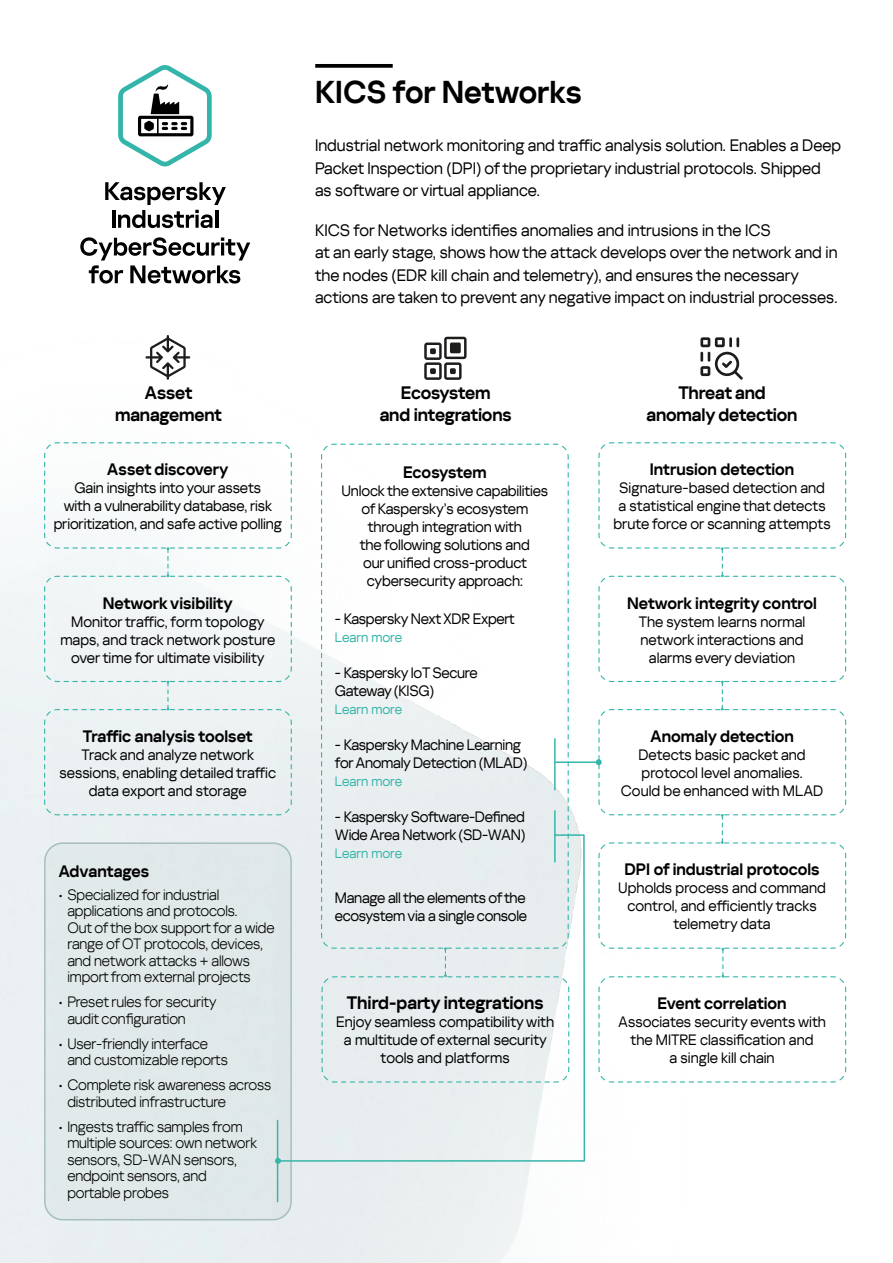
<style>
.page{position:relative;width:893px;height:1263px;background:#fff}
.page>*{position:absolute;margin:0;border:0;box-sizing:border-box;transform-origin:0 0}
.t1{font:600 31.5px "Kaspersky Sans Display";color:#000}
.t2{font:600 18px/21.6px "Kaspersky Sans Display";letter-spacing:-.01em;color:#000;text-align:center}
.t3{font:16.5px/22.5px "Kaspersky Sans Display";color:#000}
.t4{font:600 16.5px "Kaspersky Sans Display";color:#000}
.t5{font:15px/18px "Kaspersky Sans Display";color:#000;text-align:center}
.t6{font:300 15px/16.5px "Kaspersky Sans Display";letter-spacing:-.01em;color:#000}
.t7{font:15px/18px "Kaspersky Sans Display";letter-spacing:-.02em;color:#000}
.t8{font:13.5px "Kaspersky Sans Display";color:#36b6aa}
</style>
<div class="page">
<svg style="left:145px;top:335px;width:45px;height:45px"></svg>
<svg style="left:44px;top:442px;width:248px;height:374px"></svg>
<svg style="left:320px;top:443px;width:249px;height:390px"></svg>
<svg style="left:424px;top:337px;width:43px;height:43px"></svg>
<svg style="left:700px;top:337px;width:43px;height:43px"></svg>
<hr style="left:555px;top:761px;width:44px;height:2px;background:#36b6aa">
<svg style="left:596px;top:442px;width:251px;height:641px"></svg>
<svg style="left:118px;top:65px;width:94px;height:101px"></svg>
<svg style="left:105px;top:182px;width:121px;height:46px"></svg>
<hr style="left:215px;top:210px;width:3px;height:18px;background:#000">
<svg style="left:80px;top:237px;width:170px;height:47px"></svg>
<div style="left:45px;top:843px;width:246px;height:377px;background:#e1e8e9;border-radius:18px"></div>
<hr style="left:277px;top:1120px;width:1px;height:81px;background:#36b6aa">
<div style="left:44px;top:842px;width:248px;height:378px;border:2px solid #a6bebe;border-radius:18px"></div>
<svg style="left:276px;top:833px;width:310px;height:329px"></svg>
<svg style="left:275px;top:1158px;width:6px;height:6px"></svg>
<svg style="left:315px;top:64px;width:78px;height:4px"></svg>
<p class="t2" style="left:115px;top:384px;width:108px">Asset management</p>
<p class="t4" style="left:107px;top:463px;width:123px">Asset discovery</p>
<p class="t5" style="left:54px;top:480px;width:230px">Gain insights into your assets<br>with a vulnerability database, risk prioritization, and safe active polling</p>
<p class="t4" style="left:103px;top:597px;width:132px">Network visibility</p>
<p class="t5" style="left:60px;top:611px;width:216px">Monitor traffic, form topology maps, and track network posture over time for ultimate visibility</p>
<p class="t4" style="left:83px;top:724px;width:172px">Traffic analysis toolset</p>
<p class="t5" style="left:59px;top:747px;width:218px">Track and analyze network sessions, enabling detailed traffic data export and storage</p>
<p class="t4" style="left:58px;top:866px;width:92px">Advantages</p>
<p class="t6" style="left:67px;top:888px;width:209px;text-indent:-9px">• Specialized for industrial applications and protocols.<br>Out ofthe box support for a wide range of OT protocols, devices, and network attacks + allows import from external projects</p>
<p class="t6" style="left:67px;top:995px;width:151px;text-indent:-9px">• Preset rules for security audit configuration</p>
<p class="t6" style="left:67px;top:1037px;width:162px;text-indent:-9px">• User-friendly interface and customizable reports</p>
<p class="t6" style="left:67px;top:1078px;width:206px;text-indent:-9px">• Complete risk awareness across distributed infrastructure</p>
<p class="t6" style="left:67px;top:1120px;width:191px;text-indent:-9px">• Ingests traffic samples from multiple sources: own network sensors, SD-WAN sensors, endpoint sensors, and portable probes</p>
<h1 class="t1" style="left:315px;top:81px;width:268px">KICS for Networks</h1>
<p class="t3" style="left:315px;top:133px;width:528px">Industrial network monitoring and traffic analysis solution. Enables a Deep<br>Packet Inspection (DPI) of the proprietary industrial protocols. Shipped as software or virtual appliance.</p>
<p class="t3" style="left:315px;top:218px;width:524px">KICS for Networks identifies anomalies and intrusions in the ICS<br>at an early stage, shows how the attack develops over the network and in the nodes (EDR kill chain and telemetry), and ensures the necessary actions are taken to prevent any negative impact on industrial processes.</p>
<p class="t2" style="left:380px;top:384px;width:133px">Ecosystem<br>and integrations</p>
<p class="t4" style="left:403px;top:466px;width:85px">Ecosystem</p>
<p class="t5" style="left:341px;top:483px;width:208px">Unlock the extensive capabilities of Kaspersky’s ecosystem through integration with<br>the following solutions and<br>our unified cross‑product cybersecurity approach:</p>
<p class="t7" style="left:335px;top:609px;width:181px">- Kaspersky Next XDR Expert</p>
<p class="t8" style="left:335px;top:632px;width:69px">Learn more</p>
<p class="t7" style="left:335px;top:665px;width:144px">- Kaspersky IoT Secure<br>Gateway (KISG)</p>
<p class="t8" style="left:335px;top:704px;width:69px">Learn more</p>
<p class="t7" style="left:335px;top:737px;width:194px">- Kaspersky Machine Learning forAnomaly Detection (MLAD)</p>
<p class="t8" style="left:335px;top:776px;width:69px">Learn more</p>
<p class="t7" style="left:335px;top:807px;width:192px">- Kaspersky Software-Defined<br>Wide Area Network (SD-WAN)</p>
<p class="t8" style="left:335px;top:848px;width:69px">Learn more</p>
<p class="t7" style="left:335px;top:890px;width:194px">Manage all the elements of the ecosystem via a single console</p>
<p class="t2" style="left:347px;top:991px;width:198px">Third-party integrations</p>
<p class="t5" style="left:336px;top:1014px;width:219px">Enjoy seamless compatibility with a multitude of external security tools and platforms</p>
<p class="t2" style="left:647px;top:384px;width:152px">Threat and anomaly detection</p>
<p class="t4" style="left:650px;top:463px;width:146px">Intrusion detection</p>
<p class="t5" style="left:613px;top:480px;width:219px">Signature-based detection and a statistical engine that detects brute force or scanning attempts</p>
<p class="t4" style="left:627px;top:597px;width:191px">Network integrity control</p>
<p class="t5" style="left:639px;top:614px;width:168px">The system learns normal network interactions and alarms every deviation</p>
<p class="t4" style="left:650px;top:730px;width:145px">Anomaly detection</p>
<p class="t5" style="left:621px;top:747px;width:204px">Detects basic packet and protocol level anomalies.<br>Could be enhanced with MLAD</p>
<p class="t4" style="left:624px;top:863px;width:197px">DPI of industrial protocols</p>
<p class="t5" style="left:618px;top:881px;width:209px">Upholds process and command control, and efficiently tracks telemetry data</p>
<p class="t4" style="left:657px;top:997px;width:131px">Event correlation</p>
<p class="t5" style="left:618px;top:1014px;width:209px">Associates security events with the MITRE classification and<br>a single kill chain</p>
</div>
